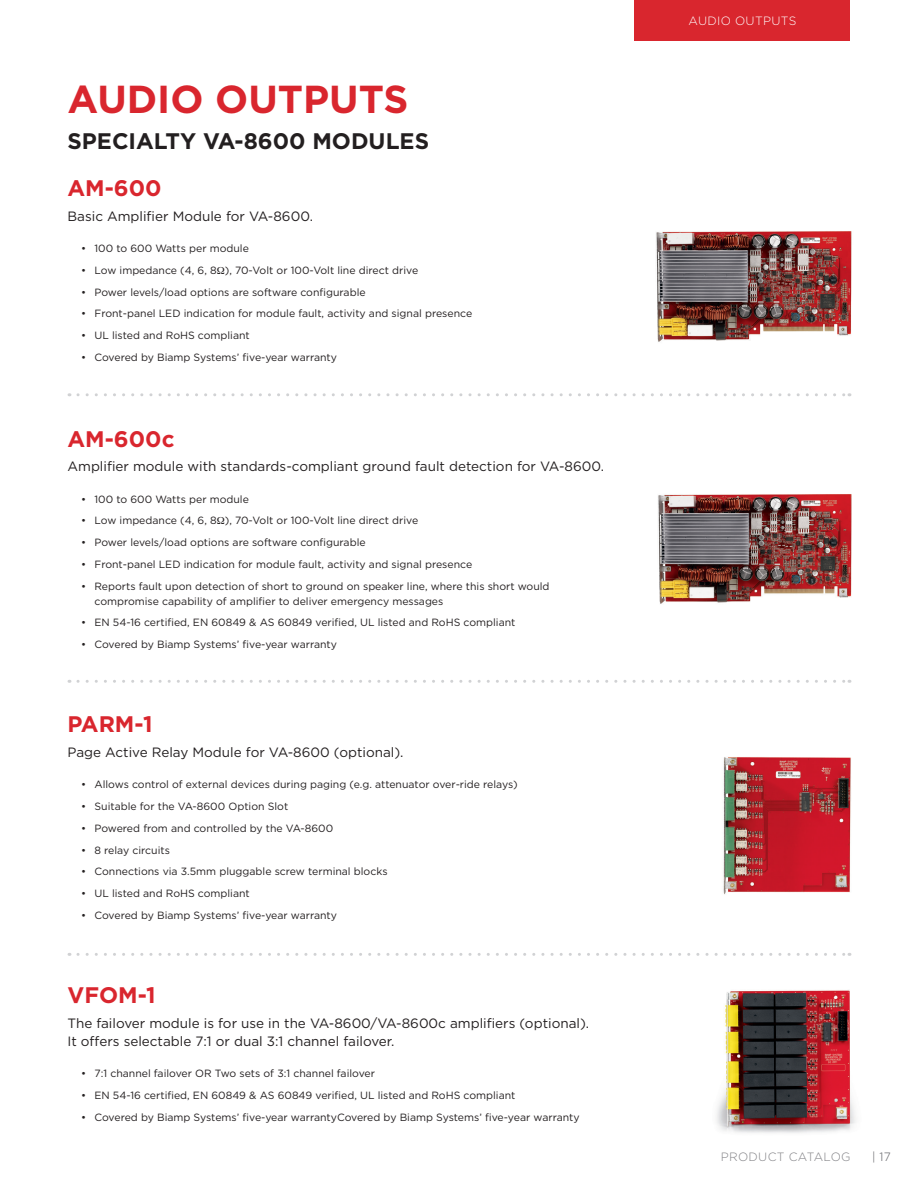
<style>
.page{position:relative;width:918px;height:1188px;background:#fff}
.page>*{position:absolute;margin:0;border:0;box-sizing:border-box;transform-origin:0 0}
.body_copy{font:700 39px "Gotham";color:#d9262e}
.bullets{font:700 22.5px "Gotham";color:#d9262e}
.body_copy-2{font:700 22.5px "Gotham";color:#231f20}
.copy{font:13.5px/18px "Gotham";color:#231f20}
.t1{font:300 12px "Gotham";letter-spacing:.025em;color:#818185}
.t2{font:300 12px "Gotham";letter-spacing:.025em;color:#fff}
.t3{font:300 12px "Gotham";color:#5b5c61}
.t4{font:10.5px/15px "Gotham";color:#231f20}
</style>
<div class="page">
<div style="left:634px;top:0;width:216px;height:40px;background:#d9262e"></div>
<svg style="left:78px;top:393px;width:772px;height:3px"></svg>
<svg style="left:78px;top:680px;width:772px;height:3px"></svg>
<svg style="left:78px;top:953px;width:772px;height:3px"></svg>
<img style="left:658px;top:494px;width:194px;height:110px">
<img style="left:656px;top:231px;width:196px;height:111px">
<img style="left:723px;top:757px;width:128px;height:138px">
<img style="left:716px;top:990px;width:140px;height:143px">
<p class="body_copy" style="left:68px;top:73px;width:342px">AUDIO OUTPUTS</p>
<p class="body_copy-2" style="left:68px;top:126px;width:363px">SPECIALTY VA-8600 MODULES</p>
<p class="bullets" style="left:68px;top:173px;width:96px">AM-600</p>
<p class="copy" style="left:68px;top:207px;width:247px">Basic Amplifier Module for VA-8600.</p>
<p class="t4" style="left:81px;top:241px;width:169px">• 100 to 600 Watts per module</p>
<p class="t4" style="left:81px;top:262px;width:339px">• Low impedance (4, 6, 8 ), 70-Volt or 100-Volt line direct drive</p>
<p class="t4" style="left:81px;top:284px;width:286px">• Power levels/load options are software configurable</p>
<p class="t4" style="left:81px;top:306px;width:393px">• Front-panel LED indication for module fault, activity and signal presence</p>
<p class="t4" style="left:81px;top:328px;width:170px">• UL listed and RoHS compliant</p>
<p class="t4" style="left:81px;top:349px;width:258px">• Covered by Biamp Systems’ five-year warranty</p>
<p class="bullets" style="left:68px;top:424px;width:109px">AM-600c</p>
<p class="copy" style="left:68px;top:457px;width:538px">Amplifier module with standards-compliant ground fault detection for VA-8600.</p>
<p class="t4" style="left:81px;top:491px;width:169px">• 100 to 600 Watts per module</p>
<p class="t4" style="left:81px;top:513px;width:339px">• Low impedance (4, 6, 8 ), 70-Volt or 100-Volt line direct drive</p>
<p class="t4" style="left:81px;top:535px;width:286px">• Power levels/load options are software configurable</p>
<p class="t4" style="left:81px;top:557px;width:393px">• Front-panel LED indication for module fault, activity and signal presence</p>
<p class="t4" style="left:94px;top:578px;width:457px;text-indent:-14px">• Reports fault upon detection of short to ground on speaker line, where this short would compromise capability of amplifier to deliver emergency messages</p>
<p class="t4" style="left:81px;top:615px;width:436px">• EN 54-16 certified, EN 60849 &amp; AS 60849 verified, UL listed and RoHS compliant</p>
<p class="t4" style="left:81px;top:637px;width:258px">• Covered by Biamp Systems’ five-year warranty</p>
<p class="bullets" style="left:68px;top:710px;width:87px">PARM-1</p>
<p class="copy" style="left:68px;top:743px;width:338px">Page Active Relay Module for VA-8600 (optional).</p>
<p class="t4" style="left:81px;top:777px;width:438px">• Allows control of external devices during paging (e.g. attenuator over-ride relays)</p>
<p class="t4" style="left:81px;top:799px;width:209px">• Suitable for the VA-8600 Option Slot</p>
<p class="t4" style="left:81px;top:820px;width:254px">• Powered from and controlled by the VA-8600</p>
<p class="t4" style="left:81px;top:842px;width:90px">• 8 relay circuits</p>
<p class="t4" style="left:81px;top:864px;width:308px">• Connections via 3.5mm pluggable screw terminal blocks</p>
<p class="t4" style="left:81px;top:886px;width:170px">• UL listed and RoHS compliant</p>
<p class="t4" style="left:81px;top:907px;width:258px">• Covered by Biamp Systems’ five-year warranty</p>
<p class="bullets" style="left:68px;top:980px;width:90px">VFOM-1</p>
<p class="copy" style="left:68px;top:1014px;width:523px">The failover module is for use in the VA-8600/VA-8600c amplifiers (optional).<br>It offers selectable 7:1 or dual 3:1 channel failover.</p>
<p class="t4" style="left:81px;top:1066px;width:296px">• 7:1 channel failover OR Two sets of 3:1 channel failover</p>
<p class="t4" style="left:81px;top:1087px;width:436px">• EN 54-16 certified, EN 60849 &amp; AS 60849 verified, UL listed and RoHS compliant</p>
<p class="t4" style="left:81px;top:1109px;width:500px">• Covered by Biamp Systems’ five-year warrantyCovered by Biamp Systems’ five-year warranty</p>
<p class="t2" style="left:689px;top:13px;width:109px">AUDIO OUTPUTS</p>
<p class="t1" style="left:721px;top:1149px;width:131px">PRODUCT CATALOG</p>
<p class="t3" style="left:872px;top:1149px;width:20px">| 17</p>
</div>
